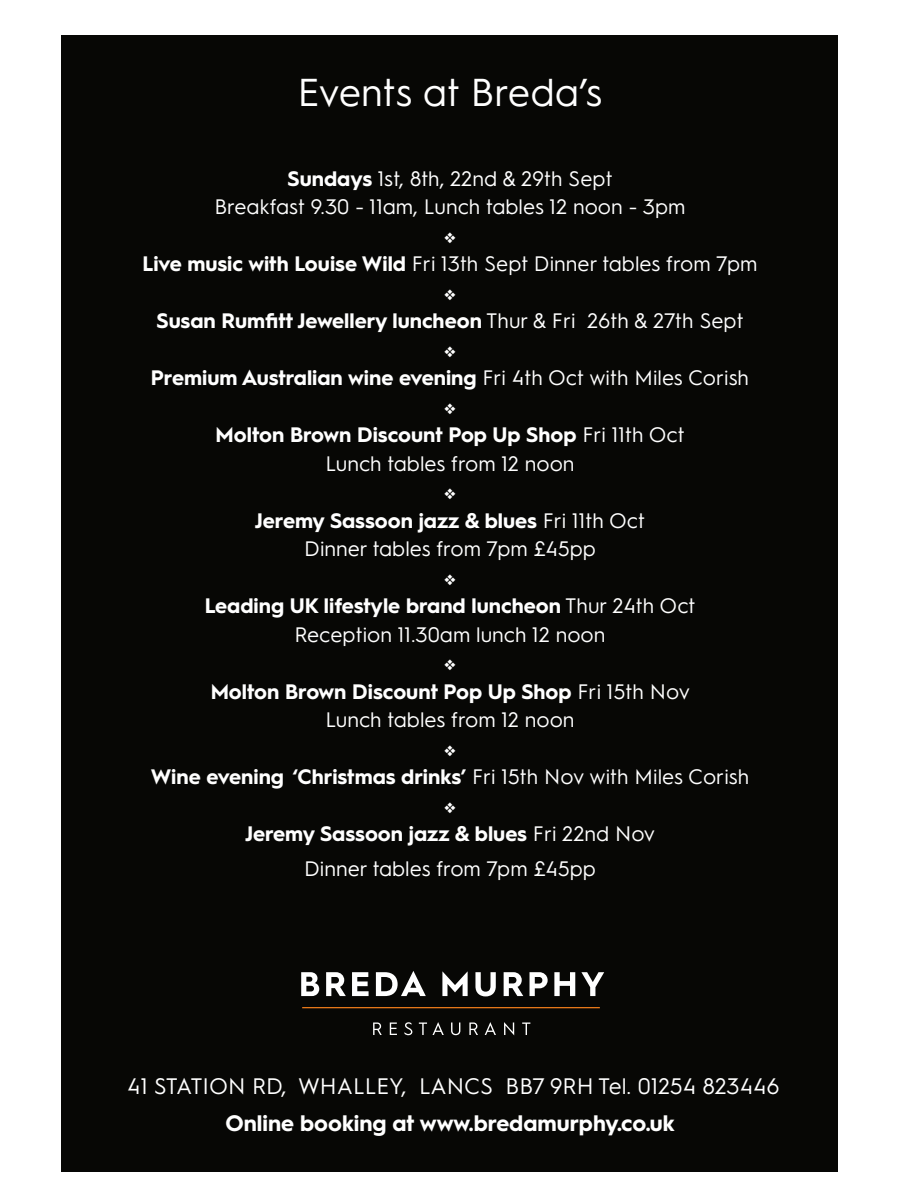
<style>
.page{position:relative;width:900px;height:1200px;background:#fff}
.page>*{position:absolute;margin:0;border:0;box-sizing:border-box;transform-origin:0 0}
.t1{font:39px "Hurme Geometric Sans 1";color:#fff}
.t2{font:22.5px "Hurme Geometric Sans 1";color:#fff}
.t3{font:700 22.5px "Hurme Geometric Sans 1";color:#fff}
.t4{font:21px/28.5px "Hurme Geometric Sans 1";color:#fff;text-align:center}
.t5{font:700 21px "Hurme Geometric Sans 1";color:#fff}
.s1{font-weight:700}
.s2{font-weight:400}
</style>
<div class="page">
<div style="left:62px;top:425px;width:776px;height:747px;background:#070705"></div>
<svg style="left:301px;top:972px;width:18px;height:24px"></svg>
<svg style="left:326px;top:972px;width:20px;height:24px"></svg>
<svg style="left:352px;top:972px;width:17px;height:24px"></svg>
<svg style="left:376px;top:971px;width:50px;height:25px"></svg>
<svg style="left:442px;top:971px;width:26px;height:25px"></svg>
<svg style="left:475px;top:972px;width:21px;height:24px"></svg>
<svg style="left:504px;top:972px;width:19px;height:24px"></svg>
<svg style="left:530px;top:972px;width:18px;height:24px"></svg>
<svg style="left:554px;top:972px;width:21px;height:24px"></svg>
<svg style="left:581px;top:972px;width:23px;height:24px"></svg>
<svg style="left:373px;top:1023px;width:9px;height:12px"></svg>
<svg style="left:390px;top:1023px;width:7px;height:12px"></svg>
<svg style="left:404px;top:1022px;width:8px;height:13px"></svg>
<svg style="left:419px;top:1022px;width:25px;height:13px"></svg>
<svg style="left:451px;top:1023px;width:9px;height:12px"></svg>
<svg style="left:469px;top:1023px;width:9px;height:12px"></svg>
<svg style="left:485px;top:1022px;width:11px;height:13px"></svg>
<svg style="left:504px;top:1022px;width:10px;height:13px"></svg>
<svg style="left:522px;top:1023px;width:8px;height:12px"></svg>
<hr style="left:302px;top:1007px;width:298px;height:1px;background:#f07d1a">
<div style="left:62px;top:35px;width:776px;height:390px;background:#070705"></div>
<h1 class="t1" style="left:298px;top:65px;width:306px">Events at Breda’s</h1>
<p class="t4" style="left:214px;top:163px;width:473px"><span class="s1">Sundays</span> 1st, 8th, 22nd &amp; 29th Sept<br>Breakfast 9.30 - 11am, Lunch tables 12 noon - 3pm</p>
<p class="t4" style="left:143px;top:248px;width:616px"><span class="s1">Live music with Louise Wild</span> Fri 13th Sept Dinner tables from 7pm</p>
<p class="t5" style="left:157px;top:306px;width:589px">Susan Rumfitt Jewellery luncheon <span class="s2">Thur &amp; Fri 26th &amp; 27th Sept</span></p>
<p class="t5" style="left:151px;top:363px;width:600px">Premium Australian wine evening <span class="s2">Fri 4th Oct with Miles Corish</span></p>
<p class="t4" style="left:216px;top:419px;width:471px"><span class="s1">Molton Brown Discount Pop Up Shop</span> Fri 11th Oct<br>Lunch tables from 12 noon</p>
<p class="t4" style="left:255px;top:505px;width:391px"><span class="s1">Jeremy Sassoon jazz &amp; blues</span> Fri 11th Oct<br>Dinner tables from 7pm £45pp</p>
<p class="t4" style="left:205px;top:590px;width:492px"><span class="s1">Leading UK lifestyle brand luncheon</span> Thur 24th Oct<br>Reception 11.30am lunch 12 noon</p>
<p class="t4" style="left:211px;top:676px;width:481px"><span class="s1">Molton Brown Discount Pop Up Shop</span> Fri 15th Nov<br>Lunch tables from 12 noon</p>
<p class="t5" style="left:151px;top:762px;width:600px">Wine evening ‘Christmas drinks’ <span class="s2">Fri 15th Nov with Miles Corish</span></p>
<p class="t4" style="left:245px;top:815px;width:411px;line-height:34.5px"><span class="s1">Jeremy Sassoon jazz &amp; blues</span> Fri 22nd Nov<br>Dinner tables from 7pm £45pp</p>
<p class="t2" style="left:127px;top:1070px;width:654px">41 STATION RD, WHALLEY, LANCS BB7 9RH Tel. 01254 823446</p>
<p class="t3" style="left:225px;top:1108px;width:451px">Online booking at www.bredamurphy.co.uk</p>
</div>
